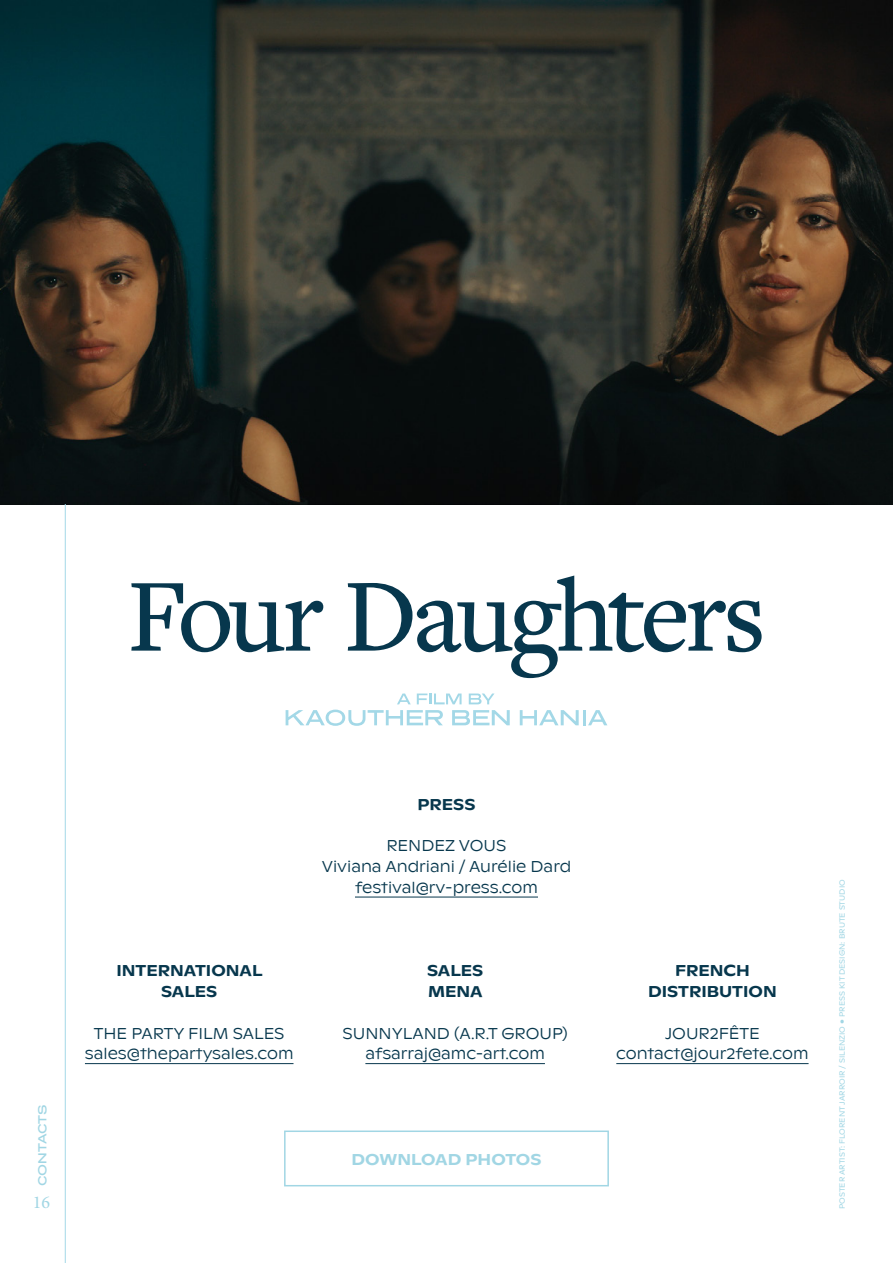
<style>
.page{position:relative;width:893px;height:1263px;background:#fff}
.page>*{position:absolute;margin:0;border:0;box-sizing:border-box;transform-origin:0 0}
.t1{font:18px "Minion Pro";color:#a1d6e4}
.t2{font:300 15.6px/20.9px "Ginto Nord";color:#07374d;text-align:center}
.t3{font:500 15.6px/20.9px "Ginto Nord";color:#07374d;text-align:center}
.t4{font:500 15.6px "Ginto Nord";color:#a1d6e4}
.t5{font:12px "Presicav Rg";color:#a1d6e4}
.t6{font:7.5px "Ginto Nord";color:#a1d6e4}
</style>
<div class="page">
<img style="left:0;top:0;width:893px;height:504px">
<hr style="left:65px;top:504px;width:1px;height:759px;background:#a3d8e7">
<hr style="left:355px;top:897px;width:183px;height:1px;background:#07374d">
<hr style="left:85px;top:1063px;width:208px;height:1px;background:#07374d">
<hr style="left:365px;top:1063px;width:180px;height:1px;background:#07374d">
<hr style="left:616px;top:1063px;width:193px;height:1px;background:#07374d">
<div style="left:284px;top:1130px;width:325px;height:56px;border:2px solid #a1d6e4"></div>
<svg style="left:397px;top:693px;width:14px;height:11px"></svg>
<svg style="left:417px;top:693px;width:45px;height:11px"></svg>
<svg style="left:469px;top:693px;width:25px;height:11px"></svg>
<svg style="left:286px;top:710px;width:157px;height:16px"></svg>
<svg style="left:452px;top:710px;width:58px;height:15px"></svg>
<svg style="left:520px;top:710px;width:87px;height:15px"></svg>
<svg style="left:131px;top:583px;width:192px;height:69px"></svg>
<svg style="left:348px;top:575px;width:414px;height:103px"></svg>
<p class="t5" style="left:35px;top:1186px;width:84px;rotate:-90deg">CONTACTS</p>
<p class="t1" style="left:33px;top:1190px;width:19px">16</p>
<p class="t3" style="left:116px;top:959px;width:148px">INTERNATIONAL<br>SALES</p>
<p class="t2" style="left:85px;top:1022px;width:210px">THE PARTY FILM SALES sales@thepartysales.com</p>
<p class="t3" style="left:417px;top:793px;width:60px">PRESS</p>
<p class="t2" style="left:322px;top:834px;width:251px">RENDEZ VOUS<br>Viviana Andriani / Aurélie Dard festival@rv-press.com</p>
<p class="t3" style="left:427px;top:959px;width:58px;text-align:left">SALES<br>MENA</p>
<p class="t2" style="left:343px;top:1022px;width:227px">SUNNYLAND (A.R.T GROUP) afsarraj@amc-art.com</p>
<p class="t4" style="left:351px;top:1147px;width:191px">DOWNLOAD PHOTOS</p>
<p class="t3" style="left:648px;top:959px;width:130px">FRENCH<br>DISTRIBUTION</p>
<p class="t2" style="left:616px;top:1022px;width:194px">JOUR2FÊTE contact@jour2fete.com</p>
<p class="t6" style="left:837px;top:1209px;width:331px;rotate:-90deg">POSTER ARTIST: FLORENT JARROIR / SILENZIO • PRESS KIT DESIGN: BRUTE STUDIO</p>
</div>
